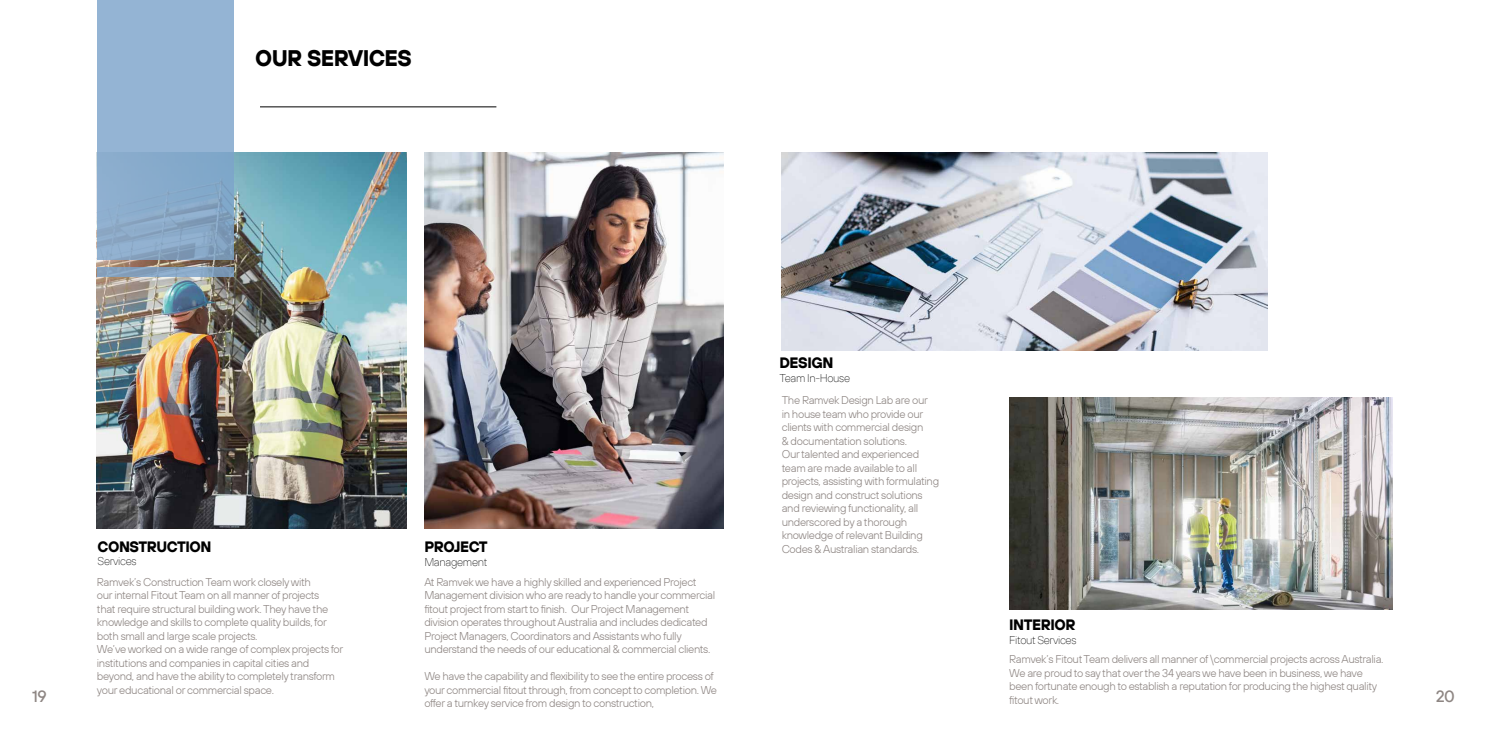
<style>
.page{position:relative;width:1489px;height:745px;background:#fff}
.page>*{position:absolute;margin:0;border:0;box-sizing:border-box;transform-origin:0 0}
.t1{font:700 22.5px "TT Hoves";letter-spacing:-.03em;color:#000}
.t2{font:500 16.25px "TT Hoves";color:#8e8683}
.t3{font:700 15px "TT Hoves";letter-spacing:-.03em;color:#000}
.t4{font:300 11.25px/13.5px "TT Hoves";letter-spacing:-.03em;color:#8e8683}
.t5{font:100 11.25px "TT Hoves";letter-spacing:-.03em;color:#000}
</style>
<div class="page">
<img style="left:97px;top:152px;width:310px;height:376px">
<svg style="left:98px;top:0;width:136px;height:259px;fill:#94b4d4"></svg>
<svg style="left:98px;top:267px;width:136px;height:10px"></svg>
<img style="left:782px;top:152px;width:485px;height:198px">
<img style="left:1009px;top:397px;width:383px;height:212px">
<hr style="left:260px;top:106px;width:236px;height:1px;background:#000">
<img style="left:424px;top:152px;width:300px;height:376px">
<h1 class="t1" style="left:255px;top:43px;width:158px">OUR SERVICES</h1>
<h3 class="t3" style="left:779px;top:353px;width:55px">DESIGN</h3>
<p class="t5" style="left:779px;top:370px;width:72px">Team In-House</p>
<p class="t4" style="left:782px;top:393px;width:159px">The Ramvek Design Lab are our<br>in house team who provide our clients with commercial design<br>&amp; documentation solutions.<br>Our talented and experienced team are made available to all projects, assisting with formulating design and construct solutions and reviewing functionality, all underscored by a thorough knowledge of relevant Building</p>
<h3 class="t3" style="left:98px;top:536px;width:115px">CONSTRUCTION</h3>
<p class="t5" style="left:98px;top:554px;width:41px">Services</p>
<p class="t4" style="left:97px;top:574px;width:248px">Ramvek’s Construction Team work closely with<br>our internal Fitout Team on all manner of projects<br>that require structural building work. They have the knowledge and skills to complete quality builds, for both small and large scale projects.<br>We’ve worked on a wide range of complex projects for institutions and companies in capital cities and beyond, and have the ability to completely transform your educational or commercial space.</p>
<p class="t4" style="left:424px;top:574px;width:292px">At Ramvek we have a highly skilled and experienced Project Management division who are ready to handle your commercial fitout project from start to finish. Our Project Management division operates throughout Australia and includes dedicated Project Managers, Coordinators and Assistants who fully understand the needs of our educational &amp; commercial clients.</p>
<h3 class="t3" style="left:424px;top:536px;width:65px">PROJECT</h3>
<p class="t4" style="left:782px;top:541px;width:139px">Codes &amp; Australian standards.</p>
<p class="t5" style="left:424px;top:554px;width:65px">Management</p>
<h3 class="t3" style="left:1009px;top:615px;width:68px">INTERIOR</h3>
<p class="t5" style="left:1009px;top:632px;width:69px">Fitout Services</p>
<p class="t4" style="left:1009px;top:651px;width:376px">Ramvek’s Fitout Team delivers all manner of \commercial projects across Australia.<br>We are proud to say that over the 34 years we have been in business, we have been fortunate enough to establish a reputation for producing the highest quality fitout work.</p>
<p class="t4" style="left:424px;top:669px;width:294px">We have the capability and flexibility to see the entire process of your commercial fitout through, from concept to completion. We offer a turnkey service from design to construction,</p>
<h2 class="t2" style="left:32px;top:686px;width:16px">19</h2>
<h2 class="t2" style="left:1435px;top:686px;width:21px">20</h2>
</div>
